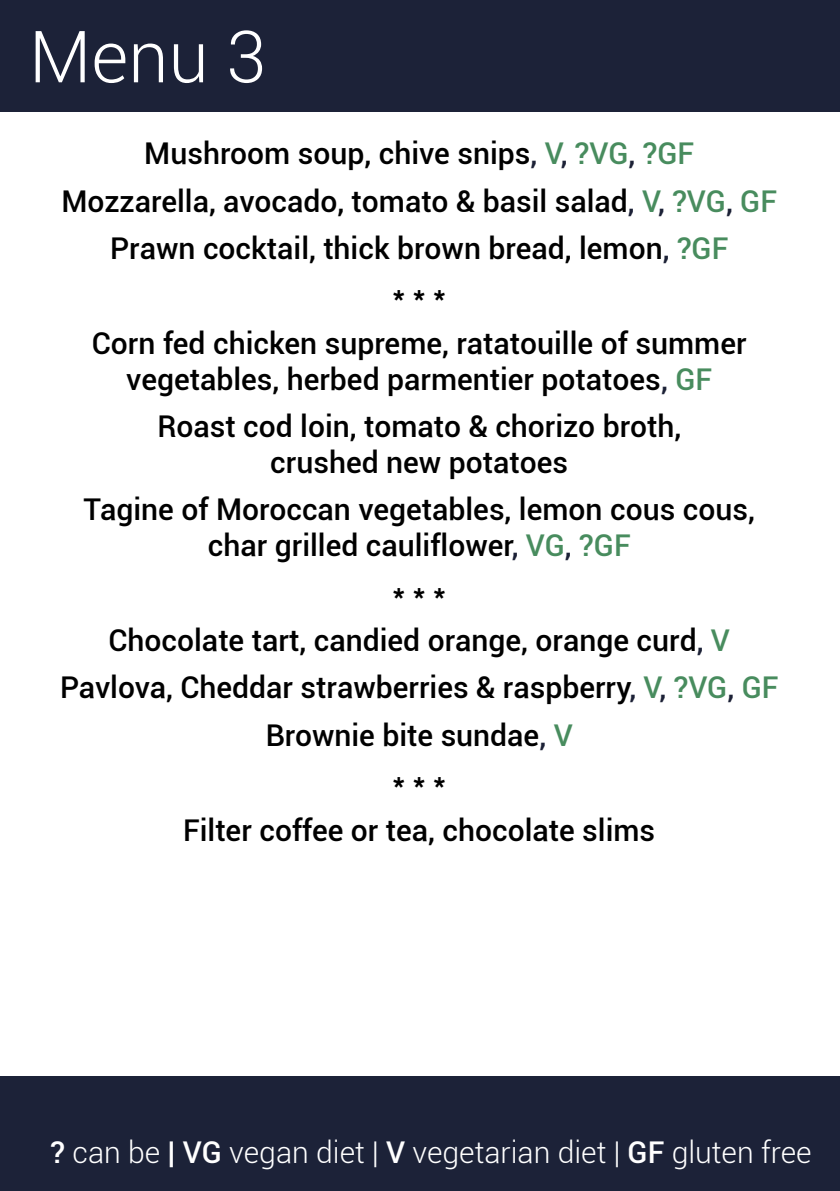
<style>
.page{position:relative;width:840px;height:1191px;background:#fff}
.page>*{position:absolute;margin:0;border:0;box-sizing:border-box;transform-origin:0 0}
.t1{font:300 72px "Roboto";color:#fff}
.t2{font:500 30px/47.4px "Roboto";color:#000;text-align:center}
.t3{font:300 30px "Roboto";color:#fff}
.s1{color:#1c2136}
.s2{color:#488c5e}
.s3{font-weight:500}
</style>
<div class="page">
<div style="left:0;top:0;width:839px;height:111px;background:#1c2238"></div>
<div style="left:0;top:1076px;width:839px;height:115px;background:#1c2238"></div>
<h1 class="t1" style="left:29px;top:7px;width:238px">Menu 3</h1>
<p class="t2" style="left:61px;top:129px;width:716px">Mushroom soup, chive snips<span class="s1">,</span> <span class="s2">V</span><span class="s1">,</span> <span class="s2">?VG</span><span class="s1">,</span> <span class="s2">?GF<br></span>Mozzarella, avocado, tomato &amp; basil salad<span class="s1">,</span> <span class="s2">V</span><span class="s1">,</span> <span class="s2">?VG</span><span class="s1">,</span> <span class="s2">GF </span>Prawn cocktail, thick brown bread, lemon<span class="s1">,</span> <span class="s2">?GF<br></span>* * *<br>Corn fed chicken supreme, ratatouille of summer</p>
<p class="t2" style="left:126px;top:354px;width:587px">vegetables, herbed parmentier potatoes<span class="s1">,</span> <span class="s2">GF<br></span>Roast cod loin, tomato &amp; chorizo broth,</p>
<p class="t2" style="left:84px;top:437px;width:672px">crushed new potatoes<br>Tagine of Moroccan vegetables, lemon cous cous,</p>
<p class="t2" style="left:60px;top:521px;width:719px">char grilled cauliflower<span class="s1">,</span> <span class="s2">VG</span><span class="s1">,</span> <span class="s2">?GF<br></span>* * *<br>Chocolate tart, candied orange, orange curd<span class="s1">,</span> <span class="s2">V<br></span>Pavlova, Cheddar strawberries &amp; raspberry<span class="s1">,</span> <span class="s2">V</span><span class="s1">,</span> <span class="s2">?VG</span><span class="s1">,</span> <span class="s2">GF<br></span>Brownie bite sundae<span class="s1">,</span> <span class="s2">V<br></span>* * *<br>Filter coffee or tea, chocolate slims</p>
<p class="t3" style="left:50px;top:1131px;width:762px"><span class="s3">?</span> can be <span class="s3">| VG</span> vegan diet | <span class="s3">V</span> vegetarian diet | <span class="s3">GF</span> gluten free</p>
</div>
